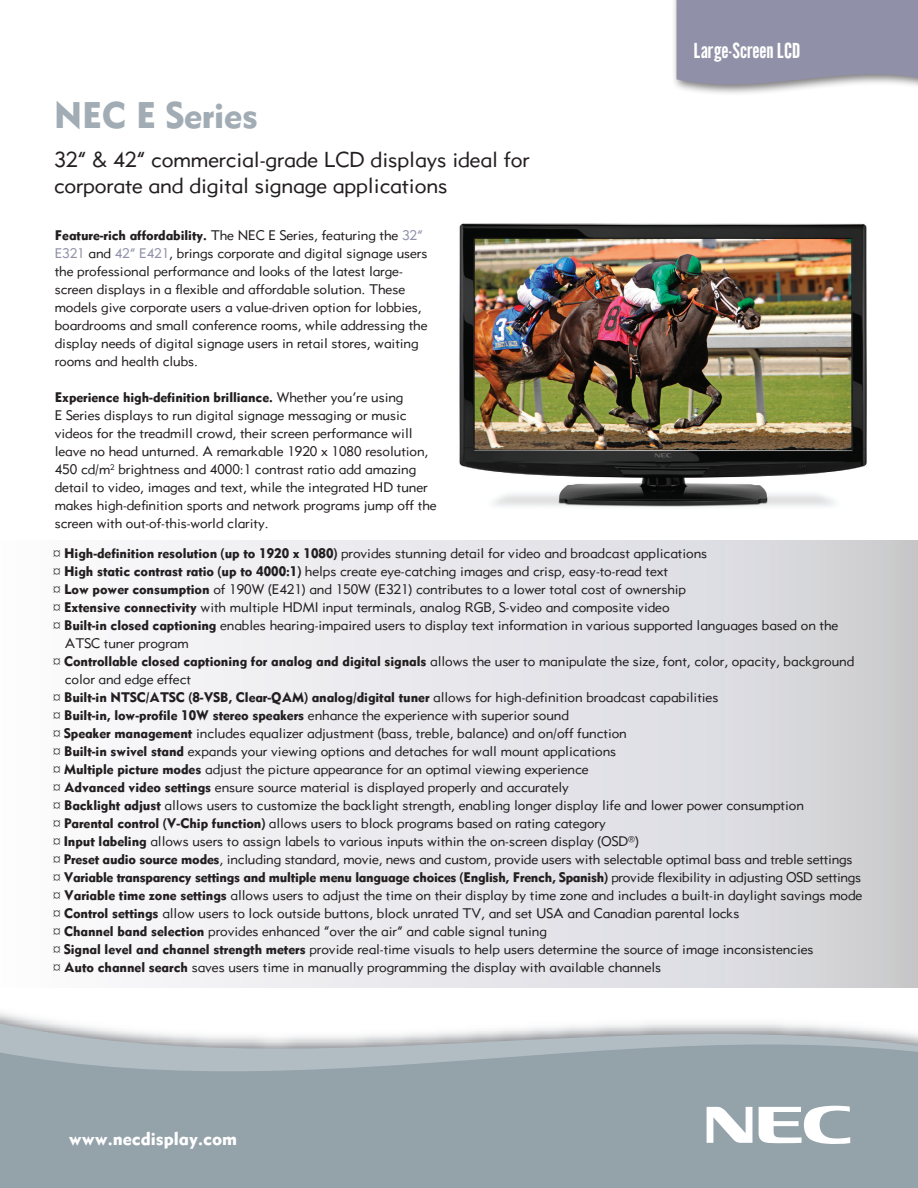
<style>
.page{position:relative;width:918px;height:1188px;background:#fff}
.page>*{position:absolute;margin:0;border:0;box-sizing:border-box;transform-origin:0 0}
.t1{font:36px "AT Gothic No 3";color:#a1acb4}
.t2{font:21px/25.2px "AT Gothic No 2";color:#231f20}
.t3{font:21px "AT Gothic No 1";color:#fff}
.t4{font:18px "AT Gothic No 3";color:#fff}
.t5{font:13.5px/18px "AT Gothic No 2";color:#231f20}
.t6{font:13.5px "AT Gothic No 3";letter-spacing:-.015em;color:#231f20}
.s1{font-family:"AT Gothic No 3"}
.s2{color:#9091a8}
.s3{font-family:"AT Gothic No 2"}
</style>
<div class="page">
<svg style="left:0;top:1013px;width:918px;height:175px;fill:#94a2aa"></svg>
<svg style="left:707px;top:1107px;width:45px;height:36px"></svg>
<svg style="left:759px;top:1105px;width:91px;height:39px"></svg>
<div style="left:671px;top:0;width:247px;height:96px;background:#231f20;opacity:.6"></div>
<svg style="left:676px;top:0;width:242px;height:96px"></svg>
<div style="left:0;top:540px;width:918px;height:448px;background:linear-gradient(to right,#fdfdff,#d0d0d6)"></div>
<img style="left:459px;top:223px;width:408px;height:284px">
<p class="t1" style="left:54px;top:93px;width:206px">NEC E Series</p>
<p class="t2" style="left:54px;top:147px;width:477px">32” &amp; 42” commercial-grade LCD displays ideal for corporate and digital signage applications</p>
<p class="t3" style="left:694px;top:39px;width:108px">Large-Screen LCD</p>
<p class="t5" style="left:55px;top:226px;width:374px"><span class="s1">Feature-rich affordability.</span> The NEC E Series, featuring the <span class="s2">32” E321</span> and <span class="s2">42” E421</span>, brings corporate and digital signage users the professional performance and looks of the latest large&shy;screen displays in a flexible and affordable solution. These models give corporate users a value-driven option for lobbies, boardrooms and small conference rooms, while addressing the display needs of digital signage users in retail stores, waiting rooms and health clubs.</p>
<p class="t5" style="left:55px;top:388px;width:375px"><span class="s1">Experience high-definition brilliance.</span> Whether you’re using<br>E Series displays to run digital signage messaging or music videos for the treadmill crowd, their screen performance will leave no head unturned. A remarkable 1920 x 1080 resolution, 450 cd/m<sup>2</sup> brightness and 4000:1 contrast ratio add amazing detail to video, images and text, while the integrated HD tuner</p>
<p class="t5" style="left:55px;top:496px;width:383px">makes high-definition sports and network programs jump off the screen with out-of-this-world clarity.</p>
<p class="t5" style="left:54px;top:544px;width:655px">¤ <span class="s1">High-definition resolution (up to 1920 x 1080)</span> provides stunning detail for video and broadcast applications</p>
<p class="t5" style="left:54px;top:562px;width:616px">¤ <span class="s1">High static contrast ratio (up to 4000:1)</span> helps create eye-catching images and crisp, easy-to-read text</p>
<p class="t5" style="left:54px;top:580px;width:634px">¤ <span class="s1">Low power consumption</span> of 190W (E421) and 150W (E321) contributes to a lower total cost of ownership</p>
<p class="t5" style="left:54px;top:598px;width:617px">¤ <span class="s1">Extensive connectivity</span> with multiple HDMI input terminals, analog RGB, S-video and composite video</p>
<p class="t5" style="left:65px;top:616px;width:775px;text-indent:-11px">¤ <span class="s1">Built-in closed captioning</span> enables hearing-impaired users to display text information in various supported languages based on the<br>ATSC tuner program</p>
<p class="t5" style="left:65px;top:652px;width:791px;text-indent:-11px">¤ <span class="s1">Controllable closed captioning for analog and digital signals</span> allows the user to manipulate the size, font, color, opacity, background color and edge effect</p>
<p class="t6" style="left:54px;top:689px;width:666px"><span class="s3">¤</span> Built-in NTSC/ATSC (8-VSB, Clear-QAM) analog/digital tuner <span class="s3">allows for high-definition broadcast capabilities</span></p>
<p class="t5" style="left:54px;top:706px;width:517px">¤ <span class="s1">Built-in, low-profile 10W stereo speakers</span> enhance the experience with superior sound</p>
<p class="t5" style="left:54px;top:724px;width:575px">¤ <span class="s1">Speaker management</span> includes equalizer adjustment (bass, treble, balance) and on/off function</p>
<p class="t5" style="left:54px;top:742px;width:564px">¤ <span class="s1">Built-in swivel stand</span> expands your viewing options and detaches for wall mount applications</p>
<p class="t5" style="left:54px;top:760px;width:536px">¤ <span class="s1">Multiple picture modes</span> adjust the picture appearance for an optimal viewing experience</p>
<p class="t5" style="left:54px;top:778px;width:517px">¤ <span class="s1">Advanced video settings</span> ensure source material is displayed properly and accurately</p>
<p class="t5" style="left:54px;top:796px;width:752px">¤ <span class="s1">Backlight adjust</span> allows users to customize the backlight strength, enabling longer display life and lower power consumption</p>
<p class="t5" style="left:54px;top:814px;width:554px">¤ <span class="s1">Parental control (V-Chip function)</span> allows users to block programs based on rating category</p>
<p class="t5" style="left:54px;top:832px;width:587px">¤ <span class="s1">Input labeling</span> allows users to assign labels to various inputs within the on-screen display (OSD®)</p>
<p class="t5" style="left:54px;top:850px;width:800px">¤ <span class="s1">Preset audio source modes</span>, including standard, movie, news and custom, provide users with selectable optimal bass and treble settings</p>
<p class="t6" style="left:54px;top:869px;width:809px"><span class="s3">¤</span> Variable transparency settings and multiple menu language choices (English, French, Spanish) <span class="s3">provide flexibility in adjusting OSD settings</span></p>
<p class="t5" style="left:54px;top:886px;width:810px">¤ <span class="s1">Variable time zone settings</span> allows users to adjust the time on their display by time zone and includes a built-in daylight savings mode</p>
<p class="t5" style="left:54px;top:904px;width:687px">¤ <span class="s1">Control settings</span> allow users to lock outside buttons, block unrated TV, and set USA and Canadian parental locks</p>
<p class="t5" style="left:54px;top:922px;width:495px">¤ <span class="s1">Channel band selection</span> provides enhanced “over the air” and cable signal tuning</p>
<p class="t5" style="left:54px;top:940px;width:761px">¤ <span class="s1">Signal level and channel strength meters</span> provide real-time visuals to help users determine the source of image inconsistencies</p>
<p class="t5" style="left:54px;top:958px;width:609px">¤ <span class="s1">Auto channel search</span> saves users time in manually programming the display with available channels</p>
<h3 class="t4" style="left:69px;top:1127px;width:170px">www.necdisplay.com</h3>
</div>
